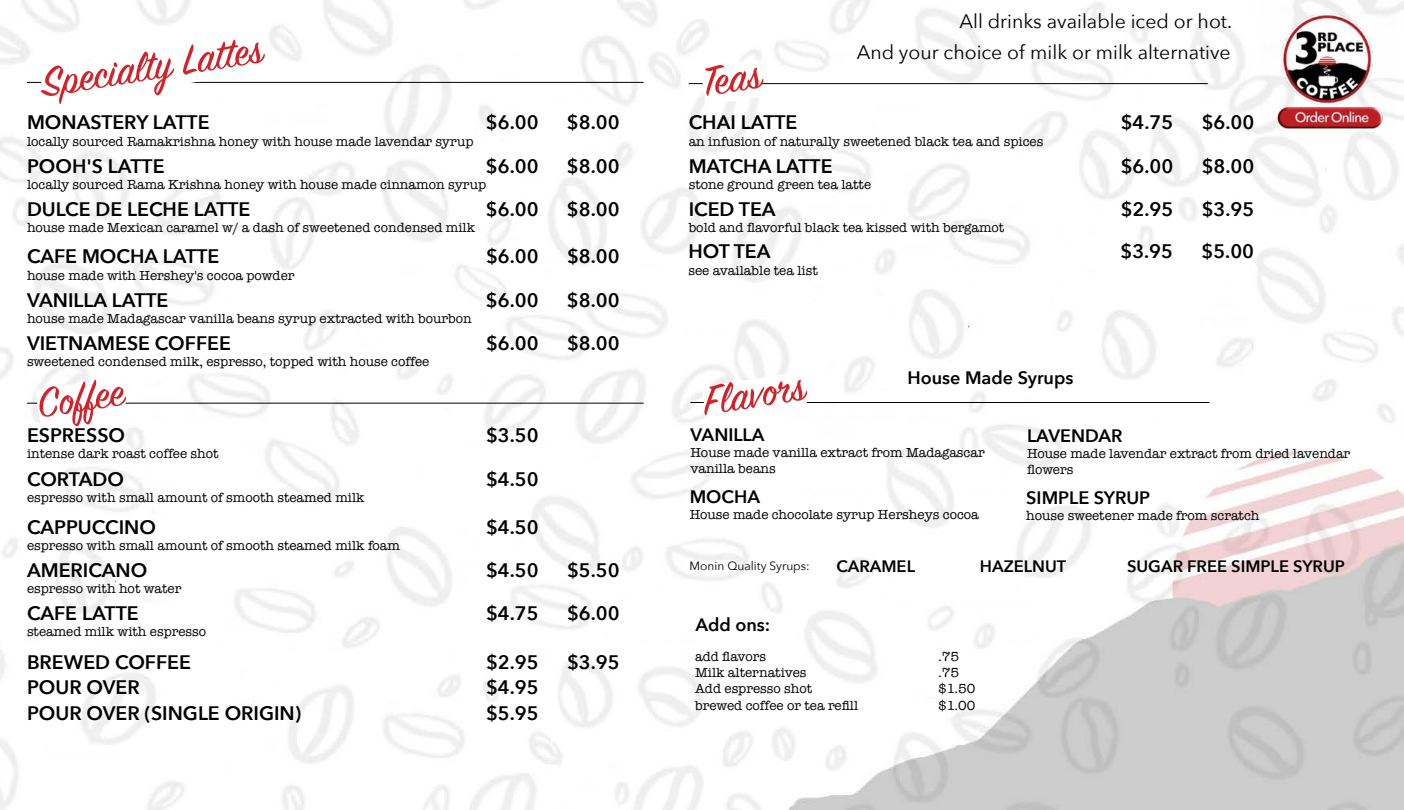
<style>
.page{position:relative;width:1404px;height:810px;background:#fff}
.page>*{position:absolute;margin:0;border:0;box-sizing:border-box;transform-origin:0 0}
.t1{font:45.75px "Sign Painter House Script";color:#d2232a}
.t2{font:600 19.5px "Avenir Next";color:#000}
.t3{font:19.5px "Avenir Next";color:#000}
.t4{font:600 18px "Avenir Next";color:#000}
.t5{font:600 16.5px "Avenir Next";color:#000}
.t6{font:13.5px/16.2px "American Typewriter";color:#000}
.t7{font:12px "Avenir Next";color:#000}
</style>
<div class="page">
<img style="left:1261px;top:0;width:135px;height:131px">
<hr style="left:27px;top:82px;width:617px;height:1px;background:#000">
<hr style="left:689px;top:83px;width:519px;height:1px;background:#000">
<hr style="left:27px;top:403px;width:617px;height:1px;background:#000">
<svg style="left:0;top:352px;width:167px;height:100px"></svg>
<svg style="left:0;top:10px;width:305px;height:73px"></svg>
<svg style="left:660px;top:35px;width:144px;height:95px"></svg>
<hr style="left:690px;top:402px;width:520px;height:1px;background:#000">
<svg style="left:672px;top:347px;width:176px;height:78px"></svg>
<h1 class="t1" style="left:37px;top:55px;width:225px;rotate:-9deg">Specialty Latt es</h1>
<h2 class="t2" style="left:27px;top:106px;width:184px">MONASTERY LATTE</h2>
<h2 class="t2" style="left:486px;top:106px;width:54px">$6.00</h2>
<h2 class="t2" style="left:567px;top:106px;width:54px">$8.00</h2>
<p class="t6" style="left:27px;top:133px;width:448px">locally sourced Ramakrishna honey with house made lavendar syrup</p>
<h2 class="t2" style="left:27px;top:149px;width:139px">POOH'S LATTE</h2>
<h2 class="t2" style="left:486px;top:149px;width:54px">$6.00</h2>
<h2 class="t2" style="left:567px;top:149px;width:54px">$8.00</h2>
<p class="t6" style="left:27px;top:176px;width:461px">locally sourced Rama Krishna honey with house made cinnamon syrup</p>
<h2 class="t2" style="left:27px;top:192px;width:225px">DULCE DE LECHE LATTE</h2>
<h2 class="t2" style="left:486px;top:192px;width:54px">$6.00</h2>
<h2 class="t2" style="left:567px;top:192px;width:54px">$8.00</h2>
<p class="t6" style="left:27px;top:219px;width:450px">house made Mexican caramel w/ a dash of sweetened condensed milk</p>
<h2 class="t2" style="left:27px;top:240px;width:194px">CAFE MOCHA LATTE</h2>
<h2 class="t2" style="left:486px;top:240px;width:54px">$6.00</h2>
<h2 class="t2" style="left:567px;top:240px;width:54px">$8.00</h2>
<p class="t6" style="left:27px;top:267px;width:269px">house made with Hershey's cocoa powder</p>
<h2 class="t2" style="left:27px;top:283px;width:143px">VANILLA LATTE</h2>
<h2 class="t2" style="left:486px;top:283px;width:54px">$6.00</h2>
<h2 class="t2" style="left:567px;top:283px;width:54px">$8.00</h2>
<p class="t6" style="left:27px;top:310px;width:446px">house made Madagascar vanilla beans syrup extracted with bourbon</p>
<h2 class="t2" style="left:27px;top:326px;width:206px">VIETNAMESE COFFEE</h2>
<h2 class="t2" style="left:486px;top:326px;width:54px">$6.00</h2>
<h2 class="t2" style="left:567px;top:326px;width:54px">$8.00</h2>
<p class="t6" style="left:27px;top:353px;width:404px">sweetened condensed milk, espresso, topped with house coffee</p>
<h1 class="t1" style="left:33px;top:377px;width:89px;rotate:-9deg">Coffee</h1>
<h2 class="t2" style="left:27px;top:419px;width:100px">ESPRESSO</h2>
<h2 class="t2" style="left:486px;top:419px;width:54px">$3.50</h2>
<p class="t6" style="left:27px;top:445px;width:193px">intense dark roast coffee shot</p>
<h2 class="t2" style="left:27px;top:463px;width:99px">CORTADO</h2>
<h2 class="t2" style="left:486px;top:463px;width:54px">$4.50</h2>
<p class="t6" style="left:27px;top:489px;width:339px">espresso with small amount of smooth steamed milk</p>
<h2 class="t2" style="left:27px;top:510px;width:130px">CAPPUCCINO</h2>
<h2 class="t2" style="left:486px;top:510px;width:54px">$4.50</h2>
<p class="t6" style="left:27px;top:537px;width:374px">espresso with small amount of smooth steamed milk foam</p>
<h2 class="t2" style="left:27px;top:553px;width:122px">AMERICANO</h2>
<h2 class="t2" style="left:486px;top:553px;width:54px">$4.50</h2>
<h2 class="t2" style="left:567px;top:553px;width:54px">$5.50</h2>
<p class="t6" style="left:27px;top:580px;width:156px">espresso with hot water</p>
<h2 class="t2" style="left:27px;top:596px;width:113px">CAFE LATTE</h2>
<h2 class="t2" style="left:486px;top:596px;width:54px">$4.75</h2>
<h2 class="t2" style="left:567px;top:596px;width:54px">$6.00</h2>
<p class="t6" style="left:27px;top:623px;width:181px">steamed milk with espresso</p>
<h2 class="t2" style="left:27px;top:645px;width:166px">BREWED COFFEE</h2>
<h2 class="t2" style="left:486px;top:645px;width:54px">$2.95</h2>
<h2 class="t2" style="left:567px;top:645px;width:54px">$3.95</h2>
<h2 class="t2" style="left:27px;top:671px;width:114px">POUR OVER</h2>
<h2 class="t2" style="left:486px;top:671px;width:54px">$4.95</h2>
<h2 class="t2" style="left:27px;top:696px;width:276px">POUR OVER (SINGLE ORIGIN)</h2>
<h2 class="t2" style="left:486px;top:696px;width:54px">$5.95</h2>
<h1 class="t1" style="left:698px;top:55px;width:60px;rotate:-9deg">Teas</h1>
<h2 class="t3" style="left:960px;top:5px;width:274px">All drinks available iced or hot.</h2>
<h2 class="t3" style="left:857px;top:35px;width:376px">And your choice of milk or milk alternative</h2>
<h2 class="t2" style="left:689px;top:106px;width:110px">CHAI LATTE</h2>
<h2 class="t2" style="left:1121px;top:106px;width:54px">$4.75</h2>
<h2 class="t2" style="left:1202px;top:106px;width:54px">$6.00</h2>
<p class="t6" style="left:689px;top:133px;width:356px">an infusion of naturally sweetened black tea and spices</p>
<h2 class="t2" style="left:689px;top:149px;width:145px">MATCHA LATTE</h2>
<h2 class="t2" style="left:1121px;top:149px;width:54px">$6.00</h2>
<h2 class="t2" style="left:1202px;top:149px;width:54px">$8.00</h2>
<p class="t6" style="left:689px;top:176px;width:184px">stone ground green tea latte</p>
<h2 class="t2" style="left:689px;top:192px;width:89px">ICED TEA</h2>
<h2 class="t2" style="left:1121px;top:192px;width:54px">$2.95</h2>
<h2 class="t2" style="left:1202px;top:192px;width:54px">$3.95</h2>
<p class="t6" style="left:689px;top:219px;width:317px">bold and flavorful black tea kissed with bergamot</p>
<h2 class="t2" style="left:688px;top:235px;width:84px">HOT TEA</h2>
<h2 class="t2" style="left:1120px;top:235px;width:54px">$3.95</h2>
<h2 class="t2" style="left:1201px;top:235px;width:54px">$5.00</h2>
<p class="t6" style="left:688px;top:262px;width:131px">see available tea list</p>
<h1 class="t1" style="left:699px;top:374px;width:103px;rotate:-9deg">Flavors</h1>
<h3 class="t4" style="left:907px;top:362px;width:168px">House Made Syrups</h3>
<h3 class="t4" style="left:690px;top:419px;width:76px">VANILLA</h3>
<p class="t6" style="left:690px;top:444px;width:296px">House made vanilla extract from Madagascar vanilla beans</p>
<h3 class="t4" style="left:1027px;top:420px;width:97px">LAVENDAR</h3>
<p class="t6" style="left:1027px;top:445px;width:325px">House made lavendar extract from dried lavendar flowers</p>
<h3 class="t4" style="left:690px;top:481px;width:72px">MOCHA</h3>
<p class="t6" style="left:690px;top:506px;width:291px">House made chocolate syrup Hersheys cocoa</p>
<p class="t5" style="left:837px;top:553px;width:80px">CARAMEL</p>
<h3 class="t4" style="left:1026px;top:482px;width:125px">SIMPLE SYRUP</h3>
<p class="t6" style="left:1026px;top:507px;width:235px">house sweetener made from scratch</p>
<p class="t5" style="left:980px;top:553px;width:88px">HAZELNUT</p>
<p class="t5" style="left:1127px;top:553px;width:219px">SUGAR FREE SIMPLE SYRUP</p>
<p class="t7" style="left:689px;top:555px;width:122px">Monin Quality Syrups:</p>
<h3 class="t4" style="left:695px;top:610px;width:76px">Add ons:</h3>
<p class="t6" style="left:695px;top:648px;width:73px">add flavors</p>
<p class="t6" style="left:938px;top:648px;width:22px">.75</p>
<p class="t6" style="left:695px;top:664px;width:113px">Milk alternatives</p>
<p class="t6" style="left:938px;top:664px;width:22px">.75</p>
<p class="t6" style="left:695px;top:680px;width:119px">Add espresso shot</p>
<p class="t6" style="left:938px;top:680px;width:39px">$1.50</p>
<p class="t6" style="left:695px;top:697px;width:165px">brewed coffee or tea refill</p>
<p class="t6" style="left:938px;top:697px;width:39px">$1.00</p>
</div>
